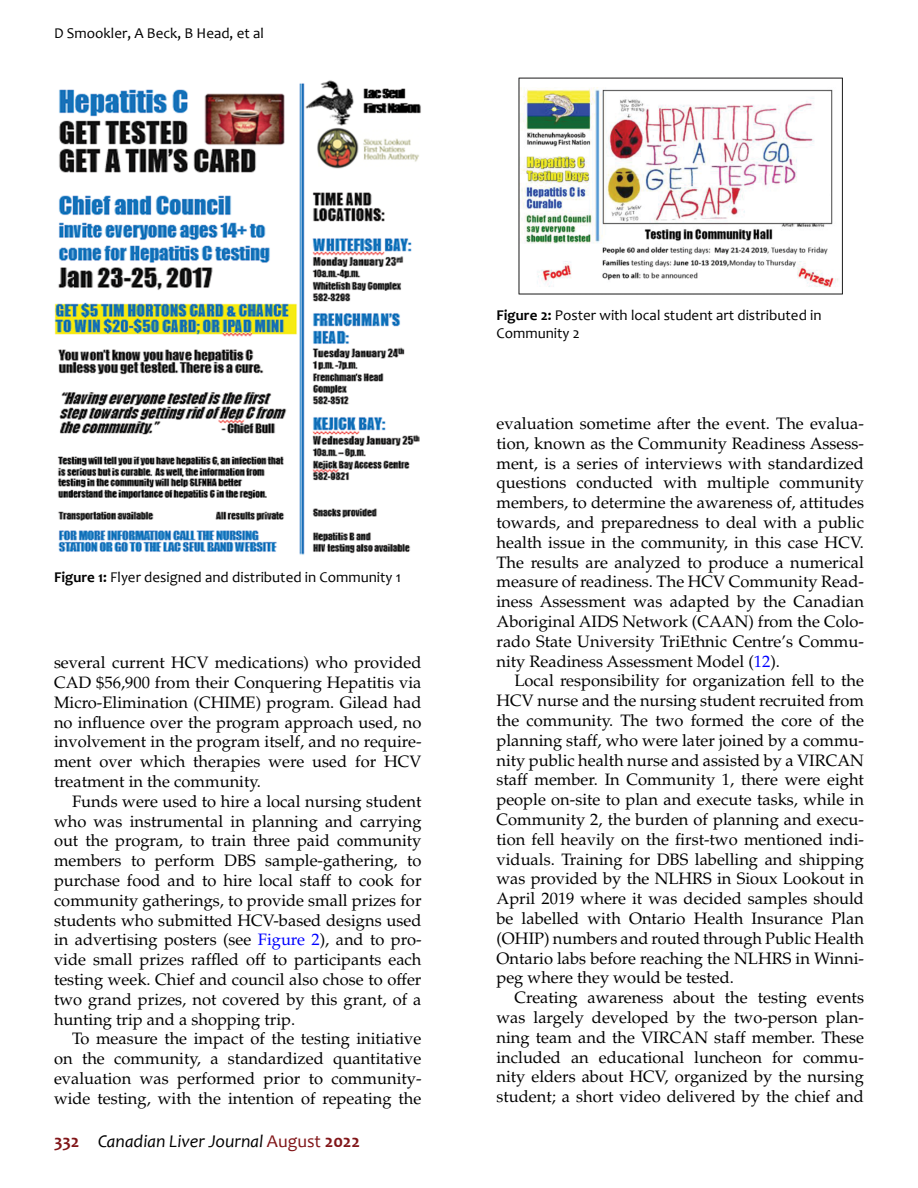
<style>
.page{position:relative;width:918px;height:1188px;background:#fff}
.page>*{position:absolute;margin:0;border:0;box-sizing:border-box;transform-origin:0 0}
.t1{font:italic 18px "Candara";color:#000}
.t2{font:16.5px/19.8px "Palatino LT Std";color:#000;text-align:justify}
.t3{font:15px/18px "Candara";color:#000}
.s1{font-weight:700}
.s2{color:#00f}
.s3{font-weight:700;font-style:normal;color:#811518}
.s4{font-style:normal;color:#811518}
</style>
<div class="page">
<img style="left:54px;top:80px;width:367px;height:475px">
<img style="left:518px;top:78px;width:325px;height:217px">
<p class="t3" style="left:54px;top:24px;width:211px">D Smookler, A Beck, B Head, et al</p>
<p class="t3" style="left:54px;top:568px;width:349px"><span class="s1">Figure 1:</span> Flyer designed and distributed in Community 1</p>
<p class="t2" style="left:54px;top:653px;width:369px">several current HCV medications) who provided CAD $56,900 from their Conquering Hepatitis via Micro-Elimination (CHIME) program. Gilead had no influence over the program approach used, no involvement in the program itself, and no require&shy;ment over which therapies were used for HCV treatment in the community.</p>
<p class="t2" style="left:54px;top:792px;width:369px;text-indent:18px">Funds were used to hire a local nursing student who was instrumental in planning and carrying out the program, to train three paid community members to perform DBS sample-gathering, to purchase food and to hire local staff to cook for community gatherings, to provide small prizes for students who submitted HCV-based designs used in advertising posters (see <span class="s2">Figure 2</span>), and to pro&shy;vide small prizes raffled off to participants each testing week. Chief and council also chose to offer two grand prizes, not covered by this grant, of a hunting trip and a shopping trip.</p>
<p class="t2" style="left:54px;top:1029px;width:369px;text-indent:18px">To measure the impact of the testing initiative on the community, a standardized quantitative evaluation was performed prior to community&shy;wide testing, with the intention of repeating the</p>
<p class="t1" style="left:54px;top:1130px;width:308px"><span class="s3">332</span> Canadian Liver Journal <span class="s4">August</span> <span class="s3">2022</span></p>
<p class="t3" style="left:496px;top:306px;width:327px"><span class="s1">Figure 2:</span> Poster with local student art distributed in<br>Community 2</p>
<p class="t2" style="left:496px;top:414px;width:369px">evaluation sometime after the event. The evalua&shy;tion, known as the Community Readiness Assess&shy;ment, is a series of interviews with standardized questions conducted with multiple community members, to determine the awareness of, attitudes towards, and preparedness to deal with a public health issue in the community, in this case HCV.<br>The results are analyzed to produce a numerical measure of readiness. The HCV Community Read&shy;iness Assessment was adapted by the Canadian Aboriginal AIDS Network (CAAN) from the Colo&shy;rado State University TriEthnic Centre’s Commu&shy;nity Readiness Assessment Model (<span class="s2">12</span>).</p>
<p class="t2" style="left:496px;top:671px;width:369px;text-indent:18px">Local responsibility for organization fell to the HCV nurse and the nursing student recruited from the community. The two formed the core of the planning staff, who were later joined by a commu&shy;nity public health nurse and assisted by a VIRCAN staff member. In Community 1, there were eight people on-site to plan and execute tasks, while in Community 2, the burden of planning and execu&shy;tion fell heavily on the first-two mentioned indi&shy;viduals. Training for DBS labelling and shipping was provided by the NLHRS in Sioux Lookout in April 2019 where it was decided samples should be labelled with Ontario Health Insurance Plan (OHIP) numbers and routed through Public Health Ontario labs before reaching the NLHRS in Winni&shy;peg where they would be tested.</p>
<p class="t2" style="left:496px;top:988px;width:369px;text-indent:18px">Creating awareness about the testing events was largely developed by the two-person plan&shy;ning team and the VIRCAN staff member. These included an educational luncheon for commu&shy;nity elders about HCV, organized by the nursing student; a short video delivered by the chief and</p>
</div>
